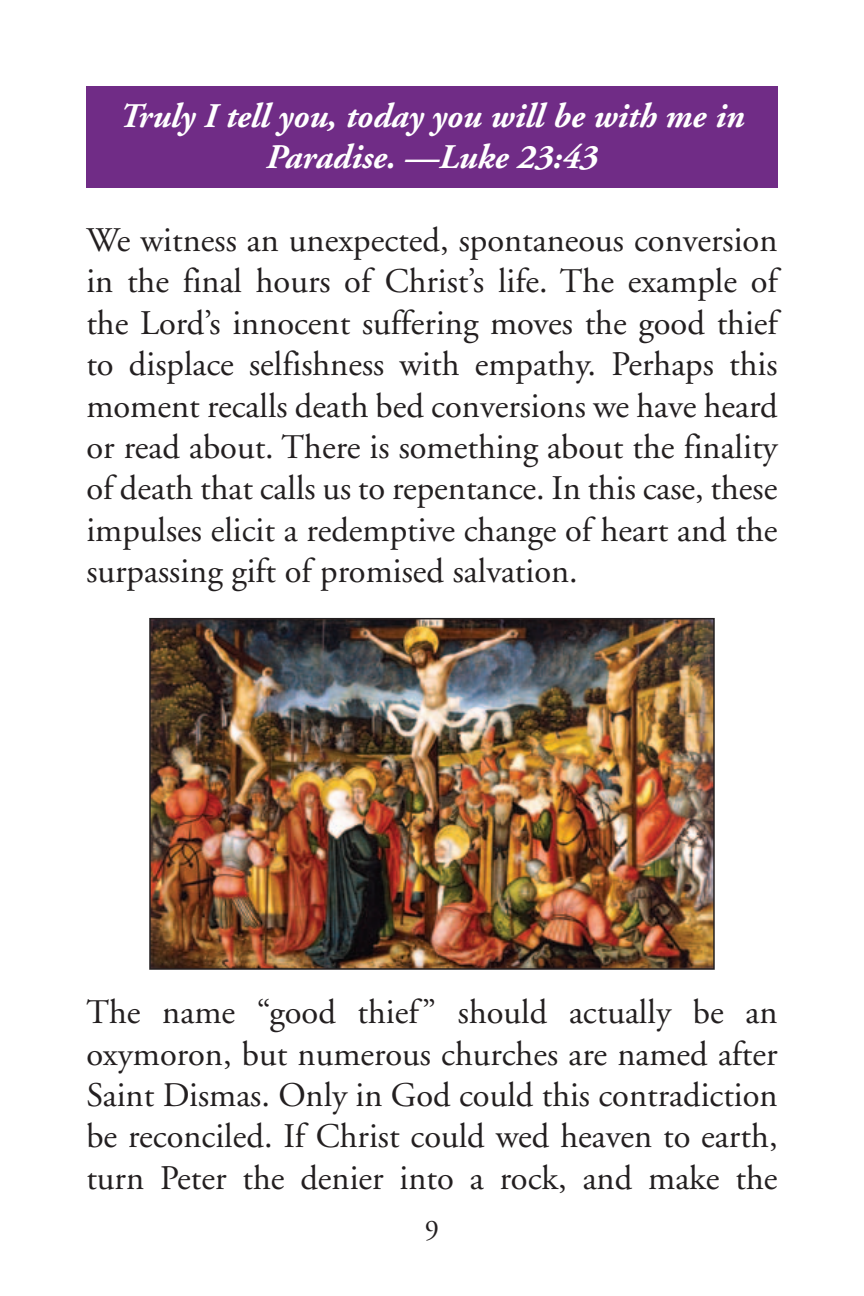
<style>
.page{position:relative;width:864px;height:1296px;background:#fff}
.page>*{position:absolute;margin:0;border:0;box-sizing:border-box;transform-origin:0 0}
.t1{font:34.5px/41.4px "Adobe Garamond";color:#231f20;text-align:justify}
.head{font:italic 700 34.5px/41.4px "Adobe Garamond";color:#fff;text-align:center}
.t2{font:28.5px "Adobe Garamond";color:#231f20}
</style>
<div class="page">
<div style="left:86px;top:86px;width:692px;height:102px;background:#702c86"></div>
<img style="left:152px;top:621px;width:560px;height:346px">
<div style="left:149px;top:618px;width:566px;height:352px;border:2px solid #231f20"></div>
<p class="head" style="left:119px;top:96px;width:627px">Truly I tell you, today you will be with me in<br>Paradise. —Luke 23:43</p>
<p class="t1" style="left:86px;top:220px;width:693px">We witness an unexpected, spontaneous conversion in the final hours of Christ’s life. The example of the Lord’s innocent suffering moves the good thief to displace selfishness with empathy. Perhaps this moment recalls death bed conversions we have heard or read about. There is something about the finality of death that calls us to repentance. In this case, these impulses elicit a redemptive change of heart and the surpassing gift of promised salvation.</p>
<p class="t1" style="left:86px;top:993px;width:693px">The name “good thief” should actually be an oxymoron, but numerous churches are named after Saint Dismas. Only in God could this contradiction be reconciled. If Christ could wed heaven to earth, turn Peter the denier into a rock, and make the</p>
<p class="t2" style="left:425px;top:1215px;width:16px">9</p>
</div>
